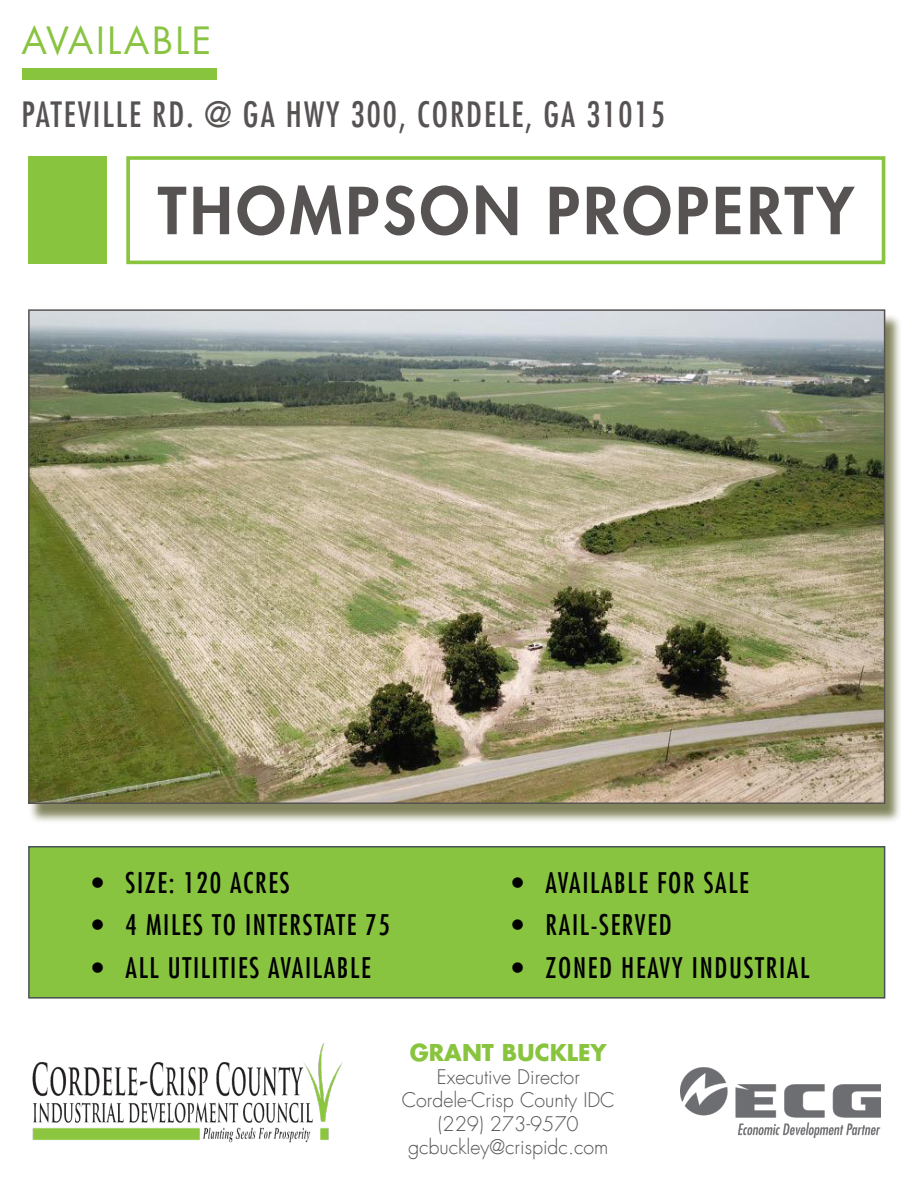
<style>
.page{position:relative;width:918px;height:1188px;background:#fff}
.page>*{position:absolute;margin:0;border:0;box-sizing:border-box;transform-origin:0 0}
.t1{font:800 63px "Futura LT";letter-spacing:.06em;color:#575353}
.t2{font:36.75px "Futura LT";letter-spacing:.07em;color:#89c441}
.t3{font:condensed 34.2px "Futura LT";letter-spacing:.06em;color:#575353}
.t4{font:condensed 27.75px "Futura LT";letter-spacing:.06em;color:#000}
.t5{font:700 22.65px "Futura LT";color:#89c43f}
.t6{font:300 19.65px "Futura LT";color:#575353}
</style>
<div class="page">
<div style="left:28px;top:846px;width:857px;height:153px;background:#89c441;border:2px solid #485057"></div>
<img style="left:680px;top:1068px;width:201px;height:70px">
<img style="left:32px;top:1044px;width:311px;height:99px">
<div style="left:22px;top:68px;width:195px;height:11px;background:#89c43f"></div>
<div style="left:126px;top:156px;width:759px;height:108px;border:4px solid #89c43f"></div>
<div style="left:28px;top:156px;width:79px;height:108px;background:#89c43f"></div>
<div style="left:28px;top:313px;width:874px;height:511px;background:#585b27;opacity:.75"></div>
<img style="left:31px;top:312px;width:851px;height:489px">
<p class="t2" style="left:22px;top:17px;width:191px">AVAILABLE</p>
<p class="t3" style="left:22px;top:94px;width:645px">PATEVILLE RD. @ GA HWY 300, CORDELE, GA 31015</p>
<p class="t1" style="left:158px;top:169px;width:697px">THOMPSON PROPERTY</p>
<p class="t4" style="left:92px;top:866px;width:199px">• SIZE: 120 ACRES</p>
<p class="t4" style="left:92px;top:909px;width:299px">• 4 MILES TO INTERSTATE 75</p>
<p class="t4" style="left:92px;top:951px;width:280px">• ALL UTILITIES AVAILABLE</p>
<p class="t4" style="left:512px;top:866px;width:238px">• AVAILABLE FOR SALE</p>
<p class="t4" style="left:512px;top:909px;width:161px">• RAIL-SERVED</p>
<p class="t4" style="left:512px;top:951px;width:299px">• ZONED HEAVY INDUSTRIAL</p>
<p class="t5" style="left:410px;top:1038px;width:198px">GRANT BUCKLEY</p>
<p class="t6" style="left:437px;top:1065px;width:145px">Executive Director</p>
<p class="t6" style="left:402px;top:1088px;width:215px">Cordele-Crisp County IDC</p>
<p class="t6" style="left:438px;top:1112px;width:142px">(229) 273-9570</p>
<p class="t6" style="left:408px;top:1135px;width:202px">gcbuckley@crispidc.com</p>
</div>
